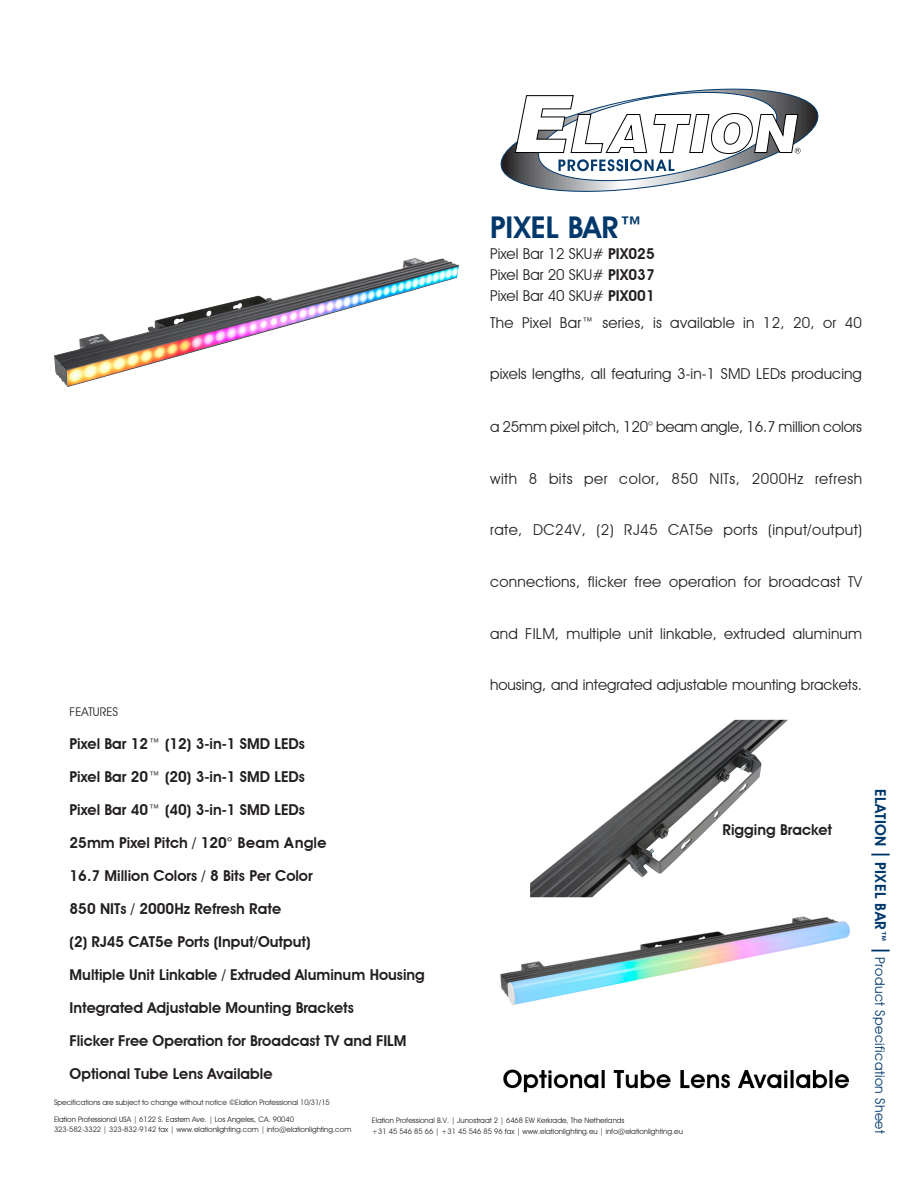
<style>
.page{position:relative;width:918px;height:1188px;background:#fff}
.page>*{position:absolute;margin:0;border:0;box-sizing:border-box;transform-origin:0 0}
.t1{font:600 30px "Avant Garde IT Cby BT";color:#00386c}
.Category_Titles{font:600 15px "Avant Garde IT Cby BT";color:#231f20}
._02__Features_F2{font:15px "Avant Garde IT Cby BT";letter-spacing:.015em;color:#231f20}
._02__Features_F2-2{font:15px "Avant Garde IT Cby BT";letter-spacing:-.01em;color:#231f20}
._02__Features_F2-3{font:15px "Avant Garde IT Cby BT";letter-spacing:.035em;color:#231f20}
._02__Features_F2-4{font:600 15px "Avant Garde IT Cby BT";color:#231f20}
.t2{font:13.5px "Avant Garde IT Cby BT";letter-spacing:.03em;color:#00386c}
.Category_Titles-2{font:12px "Avant Garde IT Cby BT";color:#231f20}
.t3{font:7.5px "Avant Garde IT Cby BT";color:#231f20}
.s1{font-weight:600}
.s2{font-weight:400}
.s3{font-family:"Avant Garde"}
.s4{font-weight:600;font-size:15px}
.s5{font-size:25.5px}
</style>
<div class="page">
<svg style="left:500px;top:88px;width:319px;height:104px"></svg>
<img style="left:54px;top:258px;width:405px;height:129px">
<img style="left:500px;top:897px;width:350px;height:196px">
<img style="left:530px;top:720px;width:258px;height:177px">
<p class="t1" style="left:490px;top:209px;width:155px">PIXEL BAR™</p>
<p class="_02__Features_F2" style="left:490px;top:245px;width:166px">Pixel Bar 12 SKU# <span class="s1">PIX025</span></p>
<p class="_02__Features_F2" style="left:490px;top:266px;width:166px">Pixel Bar 20 SKU# <span class="s1">PIX037</span></p>
<p class="_02__Features_F2" style="left:490px;top:287px;width:166px">Pixel Bar 40 SKU# <span class="s1">PIX001</span></p>
<p class="_02__Features_F2" style="left:490px;top:313px;width:373px">The Pixel Bar™ series, is available in 12, 20, or 40</p>
<p class="_02__Features_F2" style="left:490px;top:365px;width:373px">pixels lengths, all featuring 3-in-1 SMD LEDs producing</p>
<p class="_02__Features_F2-2" style="left:490px;top:418px;width:373px">a 25mm pixel pitch, 120° beam angle, 16.7 million colors</p>
<p class="_02__Features_F2-3" style="left:490px;top:469px;width:373px">with 8 bits per color, 850 NITs, 2000Hz refresh</p>
<p class="_02__Features_F2" style="left:490px;top:521px;width:374px">rate, DC24V, (2) RJ45 CAT5e ports (input/output)</p>
<p class="_02__Features_F2" style="left:490px;top:573px;width:374px">connections, flicker free operation for broadcast TV</p>
<p class="_02__Features_F2" style="left:490px;top:624px;width:374px">and FILM, multiple unit linkable, extruded aluminum</p>
<p class="_02__Features_F2" style="left:490px;top:676px;width:373px">housing, and integrated adjustable mounting brackets.</p>
<p class="Category_Titles-2" style="left:70px;top:704px;width:50px">FEATURES</p>
<p class="Category_Titles" style="left:70px;top:735px;width:237px">Pixel Bar 12<span class="s2">™</span> (12) 3-in-1 SMD LEDs</p>
<p class="Category_Titles" style="left:70px;top:768px;width:237px">Pixel Bar 20<span class="s2">™</span> (20) 3-in-1 SMD LEDs</p>
<p class="Category_Titles" style="left:70px;top:801px;width:237px">Pixel Bar 40<span class="s2">™</span> (40) 3-in-1 SMD LEDs</p>
<p class="Category_Titles" style="left:70px;top:834px;width:259px">25mm Pixel Pitch / 120<span class="s3">° Beam Angle</span></p>
<p class="Category_Titles" style="left:70px;top:867px;width:245px">16.7 Million Colors / 8 Bits Per Color</p>
<p class="Category_Titles" style="left:70px;top:900px;width:213px">850 NITs / 2000Hz Refresh Rate</p>
<p class="Category_Titles" style="left:70px;top:933px;width:243px">(2) RJ45 CAT5e Ports (Input/Output)</p>
<p class="Category_Titles" style="left:70px;top:966px;width:357px">Multiple Unit Linkable / Extruded Aluminum Housing</p>
<p class="Category_Titles" style="left:70px;top:999px;width:286px">Integrated Adjustable Mounting Brackets</p>
<p class="Category_Titles" style="left:70px;top:1032px;width:339px">Flicker Free Operation for Broadcast TV and FILM</p>
<p class="Category_Titles" style="left:70px;top:1065px;width:204px">Optional Tube Lens Available</p>
<p class="t3" style="left:54px;top:1098px;width:277px">Specifications are subject to change without notice ©Elation Professional 10/31/15</p>
<p class="t3" style="left:54px;top:1114px;width:242px">Elation Professional USA | 6122 S. Eastern Ave. | Los Angeles, CA. 90040</p>
<p class="t3" style="left:54px;top:1125px;width:299px">323-582-3322 | 323-832-9142 fax | www.elationlighting.com | info@elationlighting.com</p>
<p class="t3" style="left:372px;top:1116px;width:254px">Elation Professional B.V. | Junostraat 2 | 6468 EW Kerkrade, The Netherlands</p>
<p class="t3" style="left:372px;top:1127px;width:312px">+31 45 546 85 66 | +31 45 546 85 96 fax | www.elationlighting.eu | info@elationlighting.eu</p>
<p class="_02__Features_F2-4" style="left:723px;top:821px;width:111px">Rigging Bracket</p>
<p class="t2" style="left:888px;top:789px;width:347px;rotate:90deg"><span class="s4">ELATION</span> <span class="s5">I</span> <span class="s4">PIXEL BAR™</span> <span class="s5">I</span> Product Specification Sheet</p>
</div>
